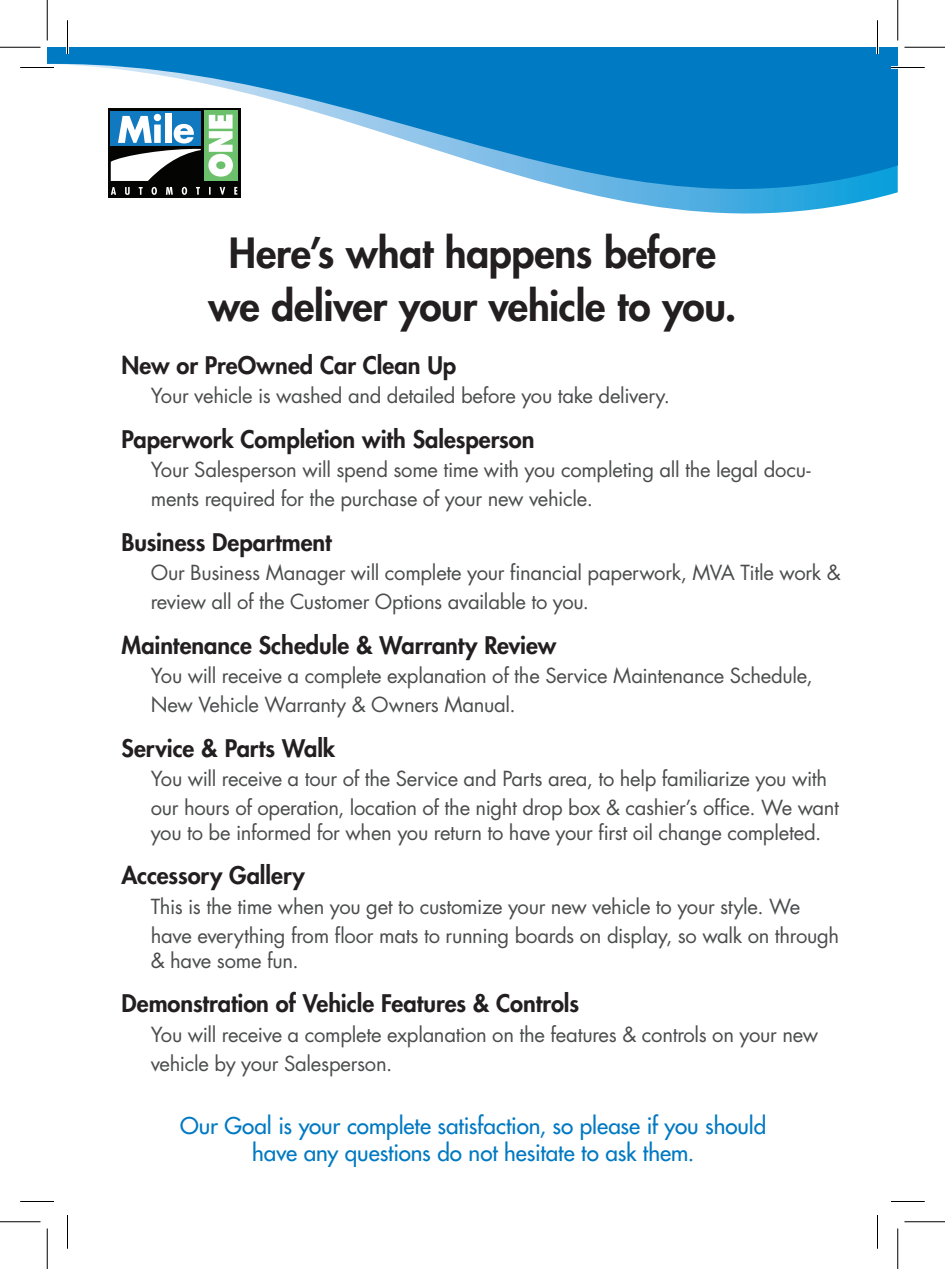
<style>
.page{position:relative;width:945px;height:1269px;background:#fff}
.page>*{position:absolute;margin:0;border:0;box-sizing:border-box;transform-origin:0 0}
.options{font:800 40.5px "Futura Std";letter-spacing:-.005em;color:#231f20}
.options-2{font:800 23.62px "Futura Std";color:#231f20}
.t1{font:500 22.5px "Futura Std";letter-spacing:-.005em;color:#0079c2}
.options-3{font:20.25px/29.2px "Futura Std";letter-spacing:-.015em;color:#4b4c4d}
</style>
<div class="page">
<svg style="left:47px;top:47px;width:851px;height:167px;fill:#007ac2"></svg>
<div style="left:108px;top:108px;width:132px;height:90px;background:#040503"></div>
<svg style="left:111px;top:187px;width:5px;height:8px"></svg>
<svg style="left:125px;top:187px;width:5px;height:8px"></svg>
<svg style="left:139px;top:187px;width:4px;height:8px"></svg>
<svg style="left:152px;top:187px;width:5px;height:8px"></svg>
<svg style="left:166px;top:187px;width:7px;height:8px"></svg>
<svg style="left:182px;top:187px;width:5px;height:8px"></svg>
<svg style="left:183px;top:188px;width:3px;height:5px"></svg>
<svg style="left:196px;top:187px;width:4px;height:8px"></svg>
<svg style="left:209px;top:187px;width:2px;height:8px"></svg>
<svg style="left:220px;top:187px;width:5px;height:8px"></svg>
<svg style="left:234px;top:187px;width:3px;height:8px"></svg>
<div style="left:111px;top:111px;width:90px;height:35px;background:#1079bf"></div>
<div style="left:204px;top:111px;width:34px;height:70px;background:#6cc06b"></div>
<div style="left:165px;top:113px;width:7px;height:30px;background:#fff"></div>
<svg style="left:208px;top:115px;width:25px;height:62px"></svg>
<svg style="left:111px;top:114px;width:90px;height:67px"></svg>
<hr style="left:20px;top:66px;width:34px;height:3px;background:#fff">
<hr style="left:891px;top:66px;width:34px;height:3px;background:#fff">
<hr style="left:66px;top:20px;width:3px;height:34px;background:#fff">
<hr style="left:876px;top:20px;width:3px;height:34px;background:#fff">
<hr style="left:20px;top:67px;width:34px;height:1px;background:#000">
<hr style="left:891px;top:67px;width:34px;height:1px;background:#000">
<hr style="left:20px;top:1201px;width:34px;height:1px;background:#000">
<hr style="left:891px;top:1201px;width:34px;height:1px;background:#000">
<hr style="left:67px;top:20px;width:1px;height:34px;background:#000">
<hr style="left:67px;top:1215px;width:1px;height:34px;background:#000">
<hr style="left:877px;top:20px;width:1px;height:34px;background:#000">
<hr style="left:877px;top:1215px;width:1px;height:34px;background:#000">
<hr style="left:0;top:47px;width:40px;height:1px;background:#000">
<hr style="left:904px;top:47px;width:41px;height:1px;background:#000">
<hr style="left:0;top:1221px;width:40px;height:1px;background:#000">
<hr style="left:904px;top:1221px;width:41px;height:1px;background:#000">
<hr style="left:47px;top:0;width:1px;height:40px;background:#000">
<hr style="left:47px;top:1228px;width:1px;height:41px;background:#000">
<hr style="left:897px;top:0;width:1px;height:40px;background:#000">
<hr style="left:897px;top:1228px;width:1px;height:41px;background:#000">
<p class="options" style="left:229px;top:227px;width:489px">Here’s what happens before</p>
<p class="options" style="left:209px;top:280px;width:529px">we deliver your vehicle to you.</p>
<p class="options-2" style="left:122px;top:350px;width:336px">New or PreOwned Car Clean Up</p>
<p class="options-3" style="left:151px;top:381px;width:521px">Your vehicle is washed and detailed before you take delivery.</p>
<p class="options-2" style="left:122px;top:424px;width:415px">Paperwork Completion with Salesperson</p>
<p class="options-3" style="left:151px;top:455px;width:661px">Your Salesperson will spend some time with you completing all the legal docu&shy;ments required for the purchase of your new vehicle.</p>
<p class="options-2" style="left:122px;top:527px;width:212px">Business Department</p>
<p class="options-3" style="left:151px;top:558px;width:692px">Our Business Manager will complete your financial paperwork, MVA Title work &amp; review all of the Customer Options available to you.</p>
<p class="options-2" style="left:122px;top:630px;width:436px">Maintenance Schedule &amp; Warranty Review</p>
<p class="options-3" style="left:151px;top:661px;width:664px">You will receive a complete explanation of the Service Maintenance Schedule,<br>New Vehicle Warranty &amp; Owners Manual.</p>
<p class="options-2" style="left:122px;top:733px;width:215px">Service &amp; Parts Walk</p>
<p class="options-3" style="left:151px;top:764px;width:690px">You will receive a tour of the Service and Parts area, to help familiarize you with our hours of operation, location of the night drop box &amp; cashier’s office. We want</p>
<p class="options-3" style="left:151px;top:818px;width:672px">you to be informed for when you return to have your first oil change completed.</p>
<p class="options-2" style="left:122px;top:861px;width:185px">Accessory Gallery</p>
<p class="options-3" style="left:151px;top:892px;width:690px">This is the time when you get to customize your new vehicle to your style. We have everything from floor mats to running boards on display, so walk on through</p>
<p class="options-3" style="left:151px;top:946px;width:149px">&amp; have some fun.</p>
<p class="options-2" style="left:122px;top:989px;width:459px">Demonstration of Vehicle Features &amp; Controls</p>
<p class="options-3" style="left:151px;top:1020px;width:669px">You will receive a complete explanation on the features &amp; controls on your new vehicle by your Salesperson.</p>
<p class="t1" style="left:180px;top:1111px;width:588px">Our Goal is your complete satisfaction, so please if you should</p>
<p class="t1" style="left:252px;top:1138px;width:444px">have any questions do not hesitate to ask them.</p>
</div>
